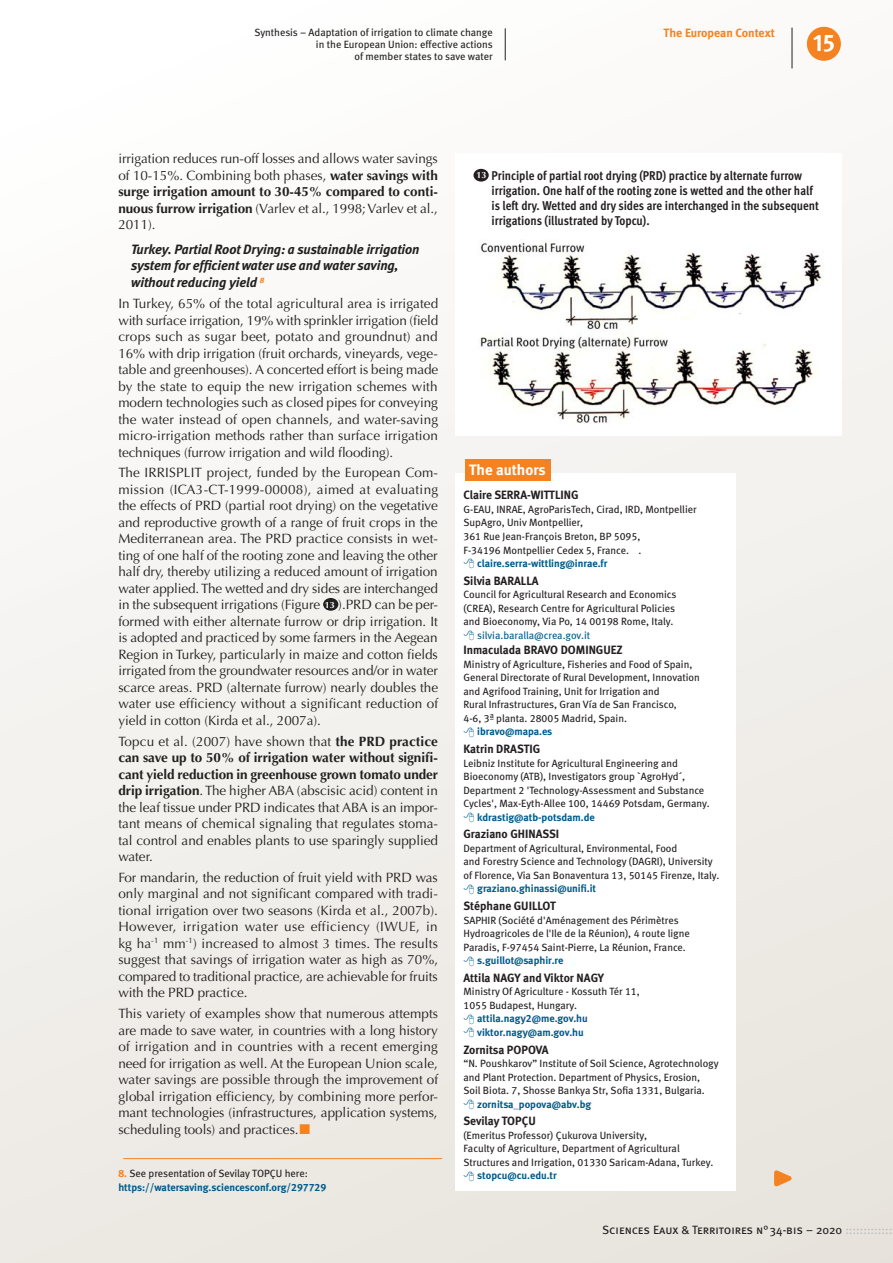
<style>
.page{position:relative;width:893px;height:1263px;background:#fff}
.page>*{position:absolute;margin:0;border:0;box-sizing:border-box;transform-origin:0 0}
.t1{font:24px "Meta Bold Caps Expert";color:#fff}
.contact-picto{font:15px "Meta Bold LF";color:#fff}
.t2{font:13.5px/16.5px "Optima";letter-spacing:-.005em;color:#231f20;text-align:justify}
.t3{font:italic 13.5px/16.6px "Meta Bold LF";color:#231f20}
.titre_figure{font:700 12.75px/15px "Meta Cond OT";color:#231f20}
.contacts{font:12px "Meta Bold LF";color:#231f20}
.t4{font:12px "Meta Book Caps";color:#231f20}
.roulette_section{font:700 12px "Meta";color:#f58220}
.contacts-2{font:10.5px/13.5px "Meta Book LF";color:#231f20}
.contacts-3{font:10.5px/13.5px "Meta Bold LF";color:#005c8a}
.roulette_article{font:10.5px/12px "Meta Book LF";color:#231f20;text-align:right}
.coordonnées{font:10.5px/13.5px "Meta Bold LF";color:#005c8a}
.contacts-4{font:10.5px "Meta Book LF";letter-spacing:-.005em;color:#005c8a}
.t5{font:700 9px "Optima";color:#fff}
.s1{font-weight:700}
.s2{color:#f58220}
.s3{font-family:"Meta Book LF";color:#231f20}
.s4{color:#bcbdc0}
</style>
<div class="page">
<div style="left:0;top:0;width:893px;height:1263px;background:linear-gradient(to bottom,#fefefd,#eae7e0)"></div>
<div style="left:323px;top:598px;width:15px;height:13px;background:#231f20;border-radius:50%"></div>
<div style="left:456px;top:153px;width:386px;height:282px;background:#fff"></div>
<div style="left:473px;top:169px;width:16px;height:13px;background:#231f20;border-radius:50%"></div>
<div style="left:455px;top:474px;width:281px;height:717px;background:#fff"></div>
<div style="left:465px;top:459px;width:86px;height:22px;background:#f58220"></div>
<hr style="left:123px;top:1158px;width:319px;height:1px;background:#f58220">
<hr style="left:505px;top:28px;width:1px;height:32px;background:#231f20">
<svg style="left:770px;top:1165px;width:30px;height:25px"></svg>
<img style="left:480px;top:241px;width:344px;height:182px">
<div style="left:807px;top:27px;width:34px;height:34px;background:#f58220;border-radius:50%"></div>
<hr style="left:792px;top:28px;width:1px;height:40px;background:#231f20">
<svg style="left:300px;top:1124px;width:10px;height:9px"></svg>
<p class="roulette_article" style="left:254px;top:26px;width:240px">Synthesis – Adaptation of irrigation to climate change in the European Union: effective actions<br>of member states to save water</p>
<p class="roulette_section" style="left:663px;top:26px;width:113px">The European Context</p>
<h1 class="t1" style="left:813px;top:28px;width:23px">15</h1>
<p class="t2" style="left:118px;top:151px;width:321px">irrigation reduces run-off losses and allows water savings of 10-15%. Combining both phases, <span class="s1">water savings with surge irrigation amount to 30-45% compared to conti&shy;nuous furrow irrigation</span> (Varlev et al., 1998; Varlev et al., 2011).</p>
<h3 class="t3" style="left:131px;top:241px;width:290px">Turkey. Partial Root Drying: a sustainable irrigation system for efficient water use and water saving, without reducing yield <sup>8</sup></h3>
<p class="t2" style="left:118px;top:295px;width:321px">In Turkey, 65% of the total agricultural area is irrigated with surface irrigation, 19% with sprinkler irrigation (field crops such as sugar beet, potato and groundnut) and 16% with drip irrigation (fruit orchards, vineyards, vege&shy;table and greenhouses). A concerted effort is being made by the state to equip the new irrigation schemes with modern technologies such as closed pipes for conveying the water instead of open channels, and water-saving micro-irrigation methods rather than surface irrigation techniques (furrow irrigation and wild flooding).</p>
<p class="t2" style="left:118px;top:465px;width:321px">The IRRISPLIT project, funded by the European Com&shy;mission (ICA3-CT-1999-00008), aimed at evaluating the effects of PRD (partial root drying) on the vegetative and reproductive growth of a range of fruit crops in the Mediterranean area. The PRD practice consists in wet&shy;ting of one half of the rooting zone and leaving the other half dry, thereby utilizing a reduced amount of irrigation water applied. The wetted and dry sides are interchanged in the subsequent irrigations (Figure</p>
<p class="t2" style="left:118px;top:597px;width:321px;text-indent:220px">).PRD can be per&shy;formed with either alternate furrow or drip irrigation. It is adopted and practiced by some farmers in the Aegean Region in Turkey, particularly in maize and cotton fields irrigated from the groundwater resources and/or in water scarce areas. PRD (alternate furrow) nearly doubles the water use efficiency without a significant reduction of yield in cotton (Kirda et al., 2007a).</p>
<p class="t2" style="left:118px;top:733px;width:321px">Topcu et al. (2007) have shown that <span class="s1">the PRD practice can save up to 50% of irrigation water without signifi&shy;cant yield reduction in greenhouse grown tomato under drip irrigation</span>. The higher ABA (abscisic acid) content in the leaf tissue under PRD indicates that ABA is an impor&shy;tant means of chemical signaling that regulates stoma&shy;tal control and enables plants to use sparingly supplied water.</p>
<p class="t2" style="left:118px;top:869px;width:321px">For mandarin, the reduction of fruit yield with PRD was only marginal and not significant compared with tradi&shy;tional irrigation over two seasons (Kirda et al., 2007b).<br>However, irrigation water use efficiency (IWUE, in kg ha<sup>-1</sup> mm<sup>-1</sup>) increased to almost 3 times. The results suggest that savings of irrigation water as high as 70%, compared to traditional practice, are achievable for fruits with the PRD practice.</p>
<p class="t2" style="left:118px;top:1005px;width:321px">This variety of examples show that numerous attempts are made to save water, in countries with a long history of irrigation and in countries with a recent emerging need for irrigation as well. At the European Union scale, water savings are possible through the improvement of global irrigation efficiency, by combining more perfor&shy;mant technologies (infrastructures, application systems, scheduling tools) and practices.</p>
<p class="coordonnées" style="left:118px;top:1167px;width:210px"><span class="s2">8.</span> <span class="s3">See presentation of Sevilay TOPÇU here: </span>https://watersaving.sciencesconf.org/297729</p>
<p class="t5" style="left:325px;top:599px;width:11px">13</p>
<p class="t5" style="left:476px;top:170px;width:11px">13</p>
<p class="titre_figure" style="left:491px;top:168px;width:329px">Principle of partial root drying (PRD) practice by alternate furrow irrigation. One half of the rooting zone is wetted and the other half is left dry. Wetted and dry sides are interchanged in the subsequent irrigations (illustrated by Topcu).</p>
<p class="contact-picto" style="left:469px;top:461px;width:78px">The authors</p>
<p class="contacts" style="left:463px;top:488px;width:117px">Claire SERRA-WITTLING</p>
<p class="contacts-2" style="left:463px;top:502px;width:235px">G-EAU, INRAE, AgroParisTech, Cirad, IRD, Montpellier SupAgro, Univ Montpellier,<br>361 Rue Jean-François Breton, BP 5095,<br>F-34196 Montpellier Cedex 5, France. .</p>
<p class="contacts-3" style="left:477px;top:556px;width:132px">claire.serra-wittling@inrae.fr</p>
<p class="contacts" style="left:463px;top:573px;width:77px">Silvia BARALLA</p>
<p class="contacts-2" style="left:463px;top:588px;width:215px">Council for Agricultural Research and Economics (CREA), Research Centre for Agricultural Policies and Bioeconomy, Via Po, 14 00198 Rome, Italy.</p>
<p class="contacts-4" style="left:477px;top:629px;width:114px">silvia.baralla@crea.gov.it</p>
<p class="contacts" style="left:463px;top:643px;width:161px">Inmaculada BRAVO DOMINGUEZ</p>
<p class="contacts-2" style="left:463px;top:657px;width:238px">Ministry of Agriculture, Fisheries and Food of Spain, General Directorate of Rural Development, Innovation and Agrifood Training, Unit for Irrigation and<br>Rural Infrastructures, Gran Vía de San Francisco,<br>4-6, 3ª planta. 28005 Madrid, Spain.</p>
<p class="contacts-3" style="left:477px;top:725px;width:77px">ibravo@mapa.es</p>
<p class="contacts" style="left:463px;top:742px;width:78px">Katrin DRASTIG</p>
<p class="contacts-2" style="left:463px;top:756px;width:248px">Leibniz Institute for Agricultural Engineering and Bioeconomy (ATB), Investigators group `AgroHyd´, Department 2 'Technology-Assessment and Substance Cycles', Max-Eyth-Allee 100, 14469 Potsdam, Germany.</p>
<p class="contacts-3" style="left:477px;top:810px;width:119px">kdrastig@atb-potsdam.de</p>
<p class="contacts" style="left:463px;top:827px;width:97px">Graziano GHINASSI</p>
<p class="contacts-2" style="left:463px;top:841px;width:257px">Department of Agricultural, Environmental, Food<br>and Forestry Science and Technology (DAGRI), University of Florence, Via San Bonaventura 13, 50145 Firenze, Italy.</p>
<p class="contacts-3" style="left:477px;top:882px;width:120px">graziano.ghinassi@unifi.it</p>
<p class="contacts" style="left:463px;top:899px;width:94px">Stéphane GUILLOT</p>
<p class="contacts-2" style="left:463px;top:913px;width:228px">SAPHIR (Société d'Aménagement des Périmètres<br>Hydroagricoles de l'Ile de la Réunion), 4 route ligne<br>Paradis, F-97454 Saint-Pierre, La Réunion, France.</p>
<p class="contacts-3" style="left:477px;top:954px;width:88px">s.guillot@saphir.re</p>
<p class="contacts" style="left:463px;top:971px;width:142px">Attila NAGY and Viktor NAGY</p>
<p class="contacts-2" style="left:463px;top:985px;width:178px">Ministry Of Agriculture - Kossuth Tér 11,<br>1055 Budapest, Hungary.</p>
<p class="contacts-3" style="left:477px;top:1012px;width:112px">attila.nagy2@me.gov.hu viktor.nagy@am.gov.hu</p>
<p class="contacts" style="left:463px;top:1042px;width:87px">Zornitsa POPOVA</p>
<p class="contacts-2" style="left:463px;top:1057px;width:257px">“N. Poushkarov” Institute of Soil Science, Agrotechnology and Plant Protection. Department of Physics, Erosion,<br>Soil Biota. 7, Shosse Bankya Str, Sofia 1331, Bulgaria.</p>
<p class="contacts-3" style="left:477px;top:1097px;width:115px">zornitsa_popova@abv.bg</p>
<p class="contacts" style="left:463px;top:1114px;width:74px">Sevilay TOPÇU</p>
<p class="contacts-2" style="left:463px;top:1128px;width:251px">(Emeritus Professor) Çukurova University,<br>Faculty of Agriculture, Department of Agricultural<br>Structures and Irrigation, 01330 Saricam-Adana, Turkey.</p>
<p class="contacts-3" style="left:477px;top:1169px;width:81px">stopcu@cu.edu.tr</p>
<p class="t4" style="left:602px;top:1223px;width:292px">Sciences Eaux &amp; Territoires n°34-bis – 2020 <span class="s4">:::::::::::::</span></p>
</div>
